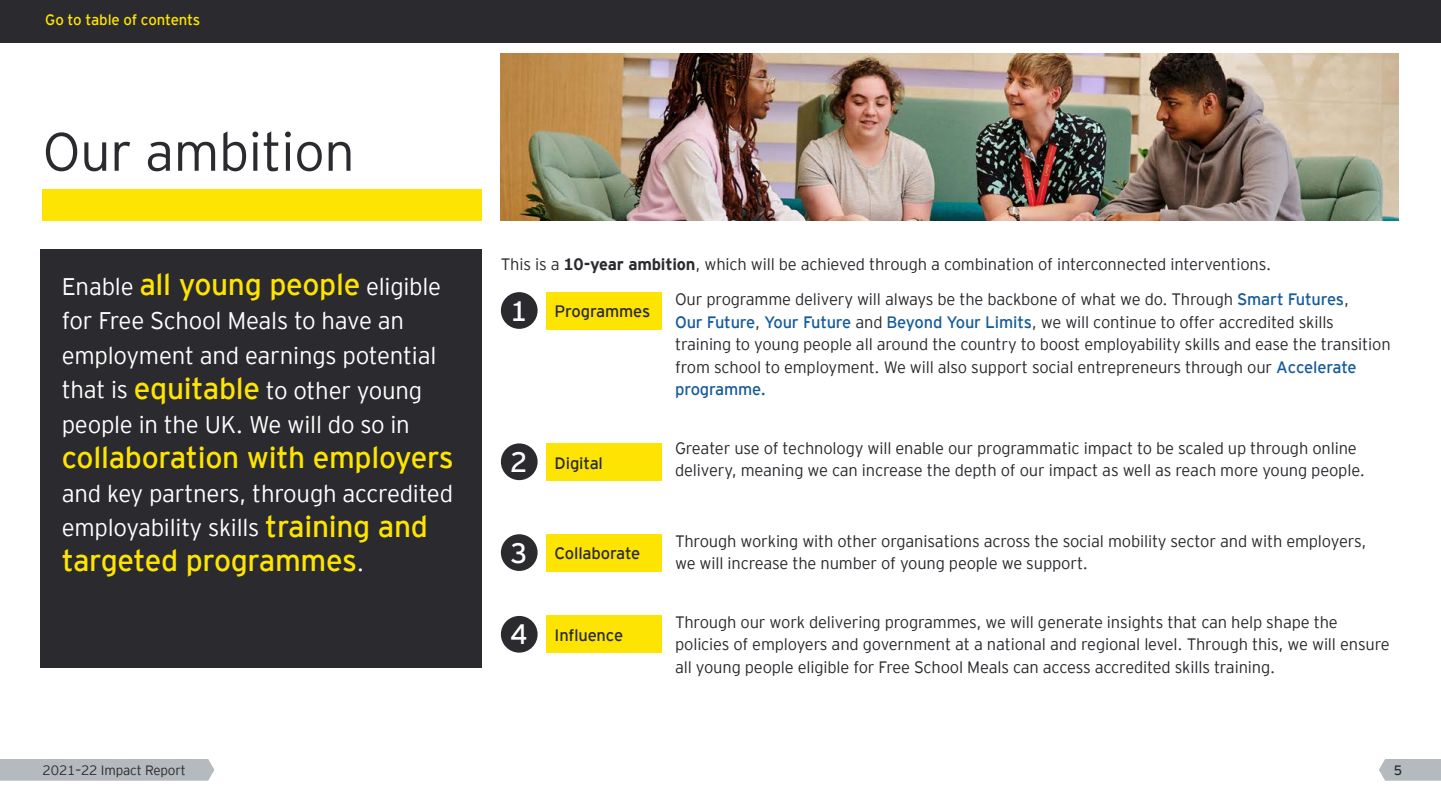
<style>
.page{position:relative;width:1441px;height:810px;background:#fff}
.page>*{position:absolute;margin:0;border:0;box-sizing:border-box;transform-origin:0 0}
.t1{font:300 54px "EY Interstate";letter-spacing:-.01em;color:#2a2a2f}
.t2{font:30px "EY Interstate";letter-spacing:-.01em;color:#fde402}
.t3{font:300 28.05px "EY Interstate";color:#fff}
.t4{font:300 24px/34.5px "EY Interstate";letter-spacing:-.01em;color:#fff}
.t5{font:300 16.5px/22.5px "EY Interstate";letter-spacing:-.01em;color:#2a2a2f}
.t6{font:300 16.5px "EY Interstate";letter-spacing:-.01em;color:#2a2a2f}
.t7{font:300 15px "EY Interstate";letter-spacing:-.015em;color:#fde402}
.t8{font:300 13.5px "EY Interstate";letter-spacing:-.01em;color:#2a2a2f}
.t9{font:300 13.5px "EY Interstate";color:#2a2a2f}
.s1{font-weight:400;font-size:30px;color:#fde402}
.s2{font-weight:300;font-size:24px;color:#fff}
.s3{font-weight:700}
.s4{color:#165b9a}
</style>
<div class="page">
<div style="left:43px;top:189px;width:439px;height:31px;background:#fde402"></div>
<div style="left:40px;top:250px;width:442px;height:418px;background:#2a2a2f"></div>
<div style="left:501px;top:292px;width:37px;height:37px;background:#2a2a2f;border-radius:50%"></div>
<div style="left:501px;top:443px;width:37px;height:37px;background:#2a2a2f;border-radius:50%"></div>
<div style="left:501px;top:534px;width:37px;height:37px;background:#2a2a2f;border-radius:50%"></div>
<div style="left:501px;top:616px;width:37px;height:37px;background:#2a2a2f;border-radius:50%"></div>
<div style="left:546px;top:292px;width:116px;height:38px;background:#fde402"></div>
<div style="left:546px;top:443px;width:116px;height:38px;background:#fde402"></div>
<div style="left:546px;top:534px;width:116px;height:38px;background:#fde402"></div>
<div style="left:546px;top:616px;width:116px;height:37px;background:#fde402"></div>
<img style="left:501px;top:54px;width:897px;height:166px">
<div style="left:0;top:0;width:1441px;height:43px;background:#2a2a2f"></div>
<div style="left:0;top:759px;width:214px;height:22px;background:#b4babd"></div>
<svg style="left:1379px;top:759px;width:62px;height:22px"></svg>
<p class="t7" style="left:45px;top:9px;width:157px">Go to table of contents</p>
<h1 class="t1" style="left:43px;top:113px;width:314px">Our ambition</h1>
<h3 class="t4" style="left:62px;top:268px;width:381px">Enable <span class="s1">all young people</span> eligible for Free School Meals to have an employment and earnings potential that is <span class="s1">equitable</span> to other young people in the UK. We will do so in</h3>
<h2 class="t2" style="left:62px;top:436px;width:393px">collaboration with employers</h2>
<h3 class="t4" style="left:62px;top:475px;width:393px">and key partners, through accredited employability skills <span class="s1">training and</span></h3>
<h2 class="t2" style="left:62px;top:539px;width:304px">targeted programmes<span class="s2">.</span></h2>
<p class="t5" style="left:501px;top:252px;width:772px">This is a <span class="s3">10-year ambition</span>, which will be achieved through a combination of interconnected interventions.</p>
<h3 class="t3" style="left:510px;top:291px;width:19px">1</h3>
<p class="t6" style="left:555px;top:300px;width:97px">Programmes</p>
<p class="t5" style="left:675px;top:287px;width:717px">Our programme delivery will always be the backbone of what we do. Through <span class="s4">Smart Futures</span>,<br><span class="s4">Our Future</span>, <span class="s4">Your Future</span> and <span class="s4">Beyond Your Limits</span>, we will continue to offer accredited skills training to young people all around the country to boost employability skills and ease the transition from school to employment. We will also support social entrepreneurs through our <span class="s4">Accelerate programme.</span></p>
<h3 class="t3" style="left:510px;top:442px;width:19px">2</h3>
<p class="t6" style="left:555px;top:451px;width:50px">Digital</p>
<p class="t5" style="left:675px;top:436px;width:691px">Greater use of technology will enable our programmatic impact to be scaled up through online delivery, meaning we can increase the depth of our impact as well as reach more young people.</p>
<h3 class="t3" style="left:510px;top:533px;width:19px">3</h3>
<p class="t6" style="left:555px;top:542px;width:87px">Collaborate</p>
<p class="t5" style="left:675px;top:529px;width:693px">Through working with other organisations across the social mobility sector and with employers, we will increase the number of young people we support.</p>
<h3 class="t3" style="left:510px;top:615px;width:19px">4</h3>
<p class="t6" style="left:555px;top:624px;width:70px">Influence</p>
<p class="t5" style="left:675px;top:610px;width:716px">Through our work delivering programmes, we will generate insights that can help shape the policies of employers and government at a national and regional level. Through this, we will ensure all young people eligible for Free School Meals can access accredited skills training.</p>
<p class="t8" style="left:43px;top:761px;width:145px">2021–22 Impact Report</p>
<p class="t9" style="left:1394px;top:761px;width:10px">5</p>
</div>
